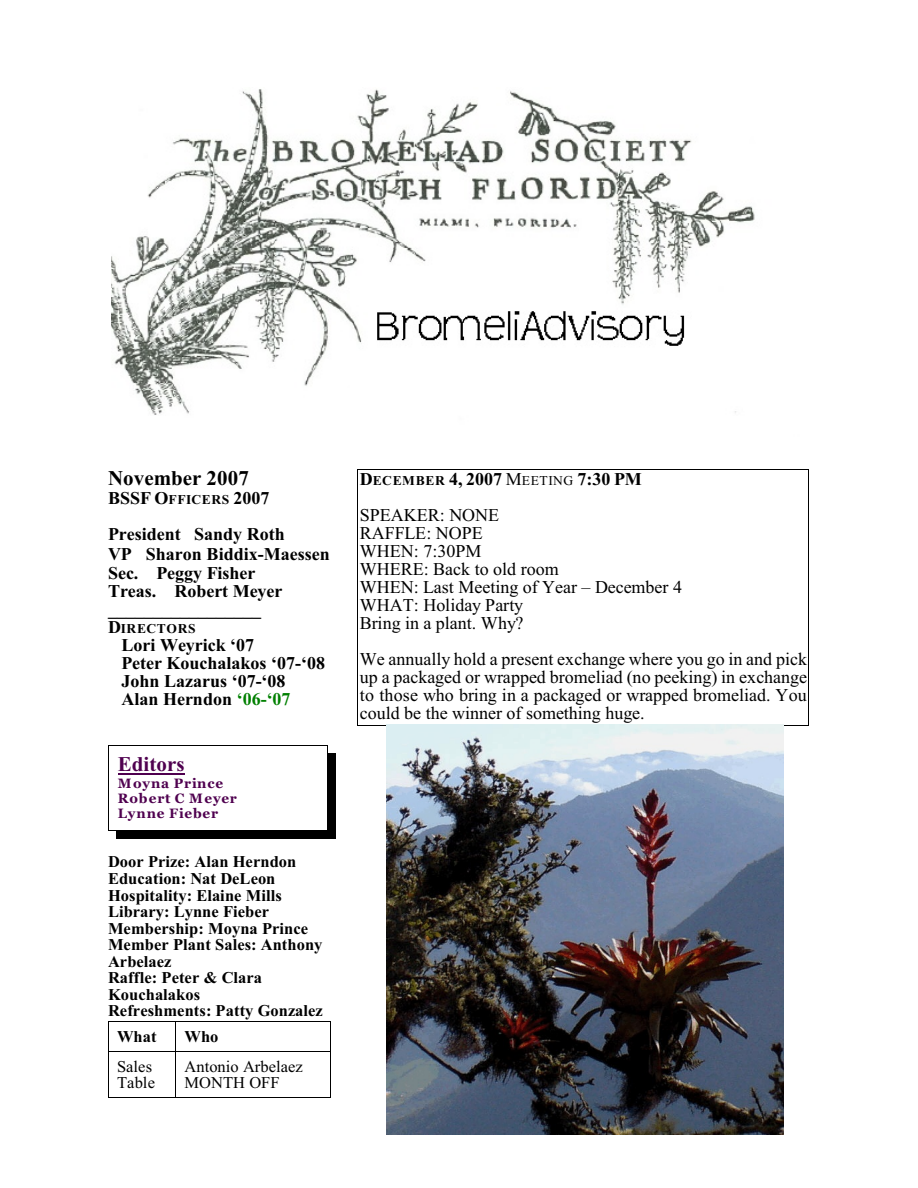
<style>
.page{position:relative;width:918px;height:1188px;background:#fff}
.page>*{position:absolute;margin:0;border:0;box-sizing:border-box;transform-origin:0 0}
.t1{font:700 21px "Times New Roman";letter-spacing:.01em;color:#000}
.t2{font:700 21px "Times New Roman";letter-spacing:.005em;color:#4f004f}
.t3{font:18px/18px "Times New Roman";color:#000}
.t4{font:700 18px/18.3px "Times New Roman";color:#000}
.t5{font:700 16.5px/16.5px "Times New Roman";letter-spacing:.005em;color:#000}
.t6{font:16.5px/16.5px "Times New Roman";letter-spacing:.005em;color:#000}
.t7{font:700 13.5px/15px "Georgia";letter-spacing:.06em;color:#4f004f}
.t8{font:700 13.5px "Times New Roman";letter-spacing:.055em;color:#000}
.s1{font-size:13.5px}
.s2{font-size:18px}
.s3{color:#008000}
.s4{font-weight:400}
.s5{font-weight:400;font-size:13.5px}
</style>
<div class="page">
<hr style="left:108px;top:1021px;width:1px;height:30px;background:#000">
<hr style="left:108px;top:1021px;width:67px;height:1px;background:#000">
<hr style="left:176px;top:1021px;width:1px;height:30px;background:#000">
<hr style="left:330px;top:1021px;width:1px;height:30px;background:#000">
<hr style="left:176px;top:1021px;width:154px;height:1px;background:#000">
<hr style="left:108px;top:1051px;width:1px;height:46px;background:#000">
<hr style="left:108px;top:1051px;width:67px;height:1px;background:#000">
<hr style="left:108px;top:1097px;width:67px;height:1px;background:#000">
<hr style="left:176px;top:1051px;width:1px;height:46px;background:#000">
<hr style="left:330px;top:1051px;width:1px;height:46px;background:#000">
<hr style="left:176px;top:1051px;width:154px;height:1px;background:#000">
<hr style="left:176px;top:1097px;width:154px;height:1px;background:#000">
<img style="left:111px;top:89px;width:644px;height:326px">
<img style="left:377px;top:311px;width:378px;height:43px">
<hr style="left:118px;top:773px;width:67px;height:2px;background:#4f004f">
<hr style="left:108px;top:746px;width:1px;height:85px;background:#000">
<hr style="left:327px;top:746px;width:1px;height:85px;background:#000">
<hr style="left:108px;top:746px;width:219px;height:1px;background:#000">
<hr style="left:108px;top:830px;width:219px;height:1px;background:#000">
<div style="left:328px;top:753px;width:8px;height:86px;background:#000"></div>
<div style="left:116px;top:831px;width:220px;height:8px;background:#000"></div>
<hr style="left:358px;top:469px;width:1px;height:257px;background:#000">
<hr style="left:808px;top:469px;width:1px;height:257px;background:#000">
<hr style="left:358px;top:469px;width:451px;height:1px;background:#000">
<hr style="left:358px;top:725px;width:451px;height:1px;background:#000">
<img style="left:387px;top:724px;width:396px;height:411px">
<p class="t1" style="left:108px;top:471px;width:143px">November 2007</p>
<p class="t4" style="left:108px;top:481px;width:178px;line-height:36px">BSSF O<span class="s1">FFICERS</span> 2007<br>President Sandy Roth</p>
<p class="t4" style="left:108px;top:547px;width:223px">VP Sharon Biddix-Maessen<br>Sec. Peggy Fisher<br>Treas. Robert Meyer _________________</p>
<p class="t8" style="left:108px;top:624px;width:89px"><span class="s2">D</span>IRECTORS</p>
<p class="t4" style="left:122px;top:638px;width:205px">Lori Weyrick ‘07<br>Peter Kouchalakos ‘07-‘08<br>John Lazarus ‘07-‘08<br>Alan Herndon <span class="s3">‘06-‘07</span></p>
<p class="t2" style="left:118px;top:756px;width:68px">Editors</p>
<p class="t7" style="left:118px;top:777px;width:121px">Moyna Prince<br>Robert C Meyer<br>Lynne Fieber</p>
<p class="t5" style="left:108px;top:855px;width:216px">Door Prize: Alan Herndon<br>Education: Nat DeLeon<br>Hospitality: Elaine Mills<br>Library: Lynne Fieber<br>Membership: Moyna Prince<br>Member Plant Sales: Anthony<br>Arbelaez<br>Raffle: Peter &amp; Clara<br>Kouchalakos<br>Refreshments: Patty Gonzalez</p>
<p class="t5" style="left:117px;top:1030px;width:41px">What</p>
<p class="t5" style="left:184px;top:1030px;width:36px">Who</p>
<p class="t6" style="left:117px;top:1060px;width:39px">Sales<br>Table</p>
<p class="t6" style="left:184px;top:1060px;width:120px">Antonio Arbelaez<br>MONTH OFF</p>
<p class="t4" style="left:360px;top:463px;width:284px;line-height:36px">D<span class="s1">ECEMBER</span> 4, 2007 <span class="s4">M</span><span class="s5">EETING</span> 7:30 PM<br><span class="s4">SPEAKER: NONE</span></p>
<p class="t3" style="left:360px;top:525px;width:324px">RAFFLE: NOPE<br>WHEN: 7:30PM<br>WHERE: Back to old room<br>WHEN: Last Meeting of Year – December 4<br>WHAT: Holiday Party<br>Bring in a plant. Why?</p>
<p class="t3" style="left:360px;top:651px;width:449px;text-align:justify">We annually hold a present exchange where you go in and pick up a packaged or wrapped bromeliad (no peeking) in exchange to those who bring in a packaged or wrapped bromeliad. You could be the winner of something huge.</p>
</div>
